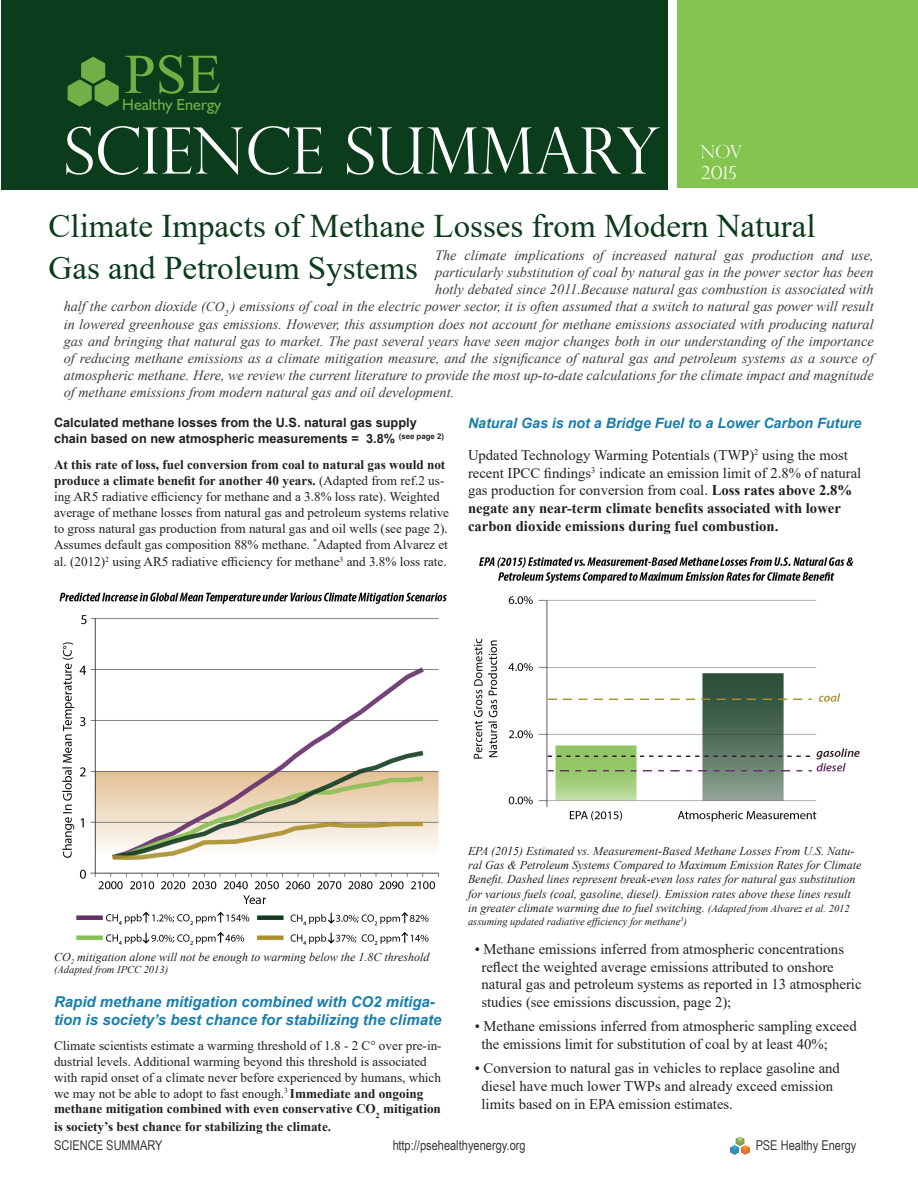
<style>
.page{position:relative;width:918px;height:1188px;background:#fff}
.page>*{position:absolute;margin:0;border:0;box-sizing:border-box;transform-origin:0 0}
.t1{font:300 64.2px "Perpetua Titling";color:#fff}
.t2{font:56.1px "Times New Roman";color:#84c54f}
.t3{font:33px "Times New Roman";color:#0b3c1b}
.t4{font:300 18px "Perpetua Titling";color:#fff}
.t5{font:16.05px "Humanist 521 BT";color:#84c54f}
.t6{font:italic 700 15px/18px "Arial";color:#187eae}
.t7{font:14.7px/17.7px "Times New Roman";color:#231f20}
.t8{font:italic 14.25px "Times New Roman";color:#3e3e3f}
.t9{font:italic 700 14.25px "Arial";color:#187eae}
.t10{font:13.5px "Arial Narrow";color:#231f20}
.t11{font:13.2px/15.9px "Times New Roman";color:#231f20}
.t12{font:700 13.2px "Times New Roman";color:#231f20}
.t13{font:700 12.75px/16.2px "Arial";color:#231f20}
.t14{font:italic 12px/14.4px "Times New Roman";color:#231f20}
.t15{font:italic 10.5px "Times New Roman";color:#231f20}
.s1{font-size:13.5px}
.s2{font-weight:700}
.s3{font-size:10.5px}
</style>
<div class="page">
<div style="left:1px;top:0;width:667px;height:189px;background:#0b3c1b"></div>
<div style="left:677px;top:0;width:241px;height:188px;background:#84c54f"></div>
<svg style="left:68px;top:57px;width:51px;height:50px"></svg>
<img style="left:731px;top:1137px;width:19px;height:18px">
<img style="left:59px;top:592px;width:388px;height:353px">
<img style="left:473px;top:557px;width:387px;height:265px">
<h2 class="t2" style="left:124px;top:35px;width:98px">PSE</h2>
<p class="t5" style="left:122px;top:94px;width:101px">Healthy Energy</p>
<p class="t1" style="left:64px;top:112px;width:598px">SCIENCE SUMMARY</p>
<p class="t4" style="left:701px;top:140px;width:43px">NOV</p>
<p class="t4" style="left:701px;top:162px;width:38px">2015</p>
<p class="t3" style="left:49px;top:202px;width:769px">Climate Impacts of Methane Losses from Modern Natural</p>
<p class="t8" style="left:435px;top:246px;width:440px">The climate implications of increased natural gas production and use,</p>
<p class="t8" style="left:435px;top:263px;width:440px">particularly substitution of coal by natural gas in the power sector has been</p>
<p class="t8" style="left:435px;top:280px;width:440px">hotly debated since 2011.Because natural gas combustion is associated with</p>
<p class="t8" style="left:64px;top:297px;width:811px">half the carbon dioxide (<span class="s1">CO</span><sub>2</sub> ) emissions of coal in the electric power sector, it is often assumed that a switch to natural gas power will result</p>
<p class="t8" style="left:64px;top:314px;width:811px">in lowered greenhouse gas emissions. However, this assumption does not account for methane emissions associated with producing natural</p>
<p class="t8" style="left:64px;top:332px;width:812px">gas and bringing that natural gas to market. The past several years have seen major changes both in our understanding of the importance</p>
<p class="t8" style="left:64px;top:349px;width:812px">of reducing methane emissions as a climate mitigation measure, and the significance of natural gas and petroleum systems as a source of</p>
<p class="t8" style="left:64px;top:366px;width:812px">atmospheric methane. Here, we review the current literature to provide the most up-to-date calculations for the climate impact and magnitude</p>
<p class="t8" style="left:64px;top:383px;width:392px">of methane emissions from modern natural gas and oil development.</p>
<p class="t13" style="left:54px;top:415px;width:392px">Calculated methane losses from the U.S. natural gas supply chain based on new atmospheric measurements = 3.8% <sup>(see</sup> <sup>page</sup> <sup>2)</sup></p>
<p class="t3" style="left:49px;top:245px;width:371px">Gas and Petroleum Systems</p>
<p class="t9" style="left:468px;top:414px;width:395px">Natural Gas is not a Bridge Fuel to a Lower Carbon Future</p>
<p class="t7" style="left:468px;top:446px;width:395px">Updated Technology Warming Potentials (TWP)<sup>2</sup> using the most recent IPCC findings<sup>3</sup> indicate an emission limit of 2.8% of natural gas production for conversion from coal. <span class="s2">Loss rates above 2.8% negate any near-term climate benefits associated with lower carbon dioxide emissions during fuel combustion.</span></p>
<p class="t11" style="left:54px;top:457px;width:397px"><span class="s2">At this rate of loss, fuel conversion from coal to natural gas would not produce a climate benefit for another 40 years.</span> (Adapted from ref.2 us&shy;ing AR5 radiative efficiency for methane and a 3.8% loss rate). Weighted average of methane losses from natural gas and petroleum systems relative to gross natural gas production from natural gas and oil wells (see page 2).<br>Assumes default gas composition 88% methane. <sup>*</sup>Adapted from Alvarez et</p>
<p class="t11" style="left:54px;top:553px;width:394px">al. (2012)<sup>2</sup> using AR5 radiative efficiency for methane<sup>3</sup> and 3.8% loss rate.</p>
<p class="t14" style="left:54px;top:949px;width:377px">CO<sub>2</sub> mitigation alone will not be enough to warming below the 1.8C threshold</p>
<p class="t15" style="left:54px;top:962px;width:116px">(Adapted from IPCC 2013)</p>
<p class="t6" style="left:54px;top:993px;width:389px">Rapid methane mitigation combined with CO2 mitiga&shy;tion is society’s best chance for stabilizing the climate</p>
<p class="t11" style="left:54px;top:1037px;width:389px">Climate scientists estimate a warming threshold of 1.8 - 2 C° over pre-in&shy;dustrial levels. Additional warming beyond this threshold is associated with rapid onset of a climate never before experienced by humans, which we may not be able to adopt to fast enough.<sup>3</sup> <span class="s2">Immediate and ongoing methane mitigation combined with even conservative CO</span><sub>2</sub> <span class="s2">mitigation</span></p>
<p class="t12" style="left:54px;top:1117px;width:279px">is society’s best chance for stabilizing the climate.</p>
<p class="t14" style="left:468px;top:843px;width:395px">EPA (2015) Estimated vs. Measurement-Based Methane Losses From U.S. Natu&shy;ral Gas &amp; Petroleum Systems Compared to Maximum Emission Rates for Climate Benefit. Dashed lines represent break-even loss rates for natural gas substitution for various fuels (coal, gasoline, diesel). Emission rates above these lines result in greater climate warming due to fuel switching. <span class="s3">(Adapted from Alvarez et al. 2012</span></p>
<p class="t15" style="left:468px;top:914px;width:221px">assuming updated radiative efficiency for methane<sup>3</sup>)</p>
<p class="t7" style="left:482px;top:940px;width:382px;text-indent:-7px">• Methane emissions inferred from atmospheric concentrations reflect the weighted average emissions attributed to onshore natural gas and petroleum systems as reported in 13 atmospheric studies (see emissions discussion, page 2);</p>
<p class="t7" style="left:482px;top:1017px;width:377px;text-indent:-7px">• Methane emissions inferred from atmospheric sampling exceed the emissions limit for substitution of coal by at least 40%;</p>
<p class="t7" style="left:482px;top:1059px;width:360px;text-indent:-7px">• Conversion to natural gas in vehicles to replace gasoline and diesel have much lower TWPs and already exceed emission limits based on in EPA emission estimates.</p>
<p class="t10" style="left:54px;top:1136px;width:110px">SCIENCE SUMMARY</p>
<p class="t10" style="left:392px;top:1136px;width:135px">http://psehealthyenergy.org</p>
<p class="t10" style="left:756px;top:1136px;width:102px">PSE Healthy Energy</p>
</div>
